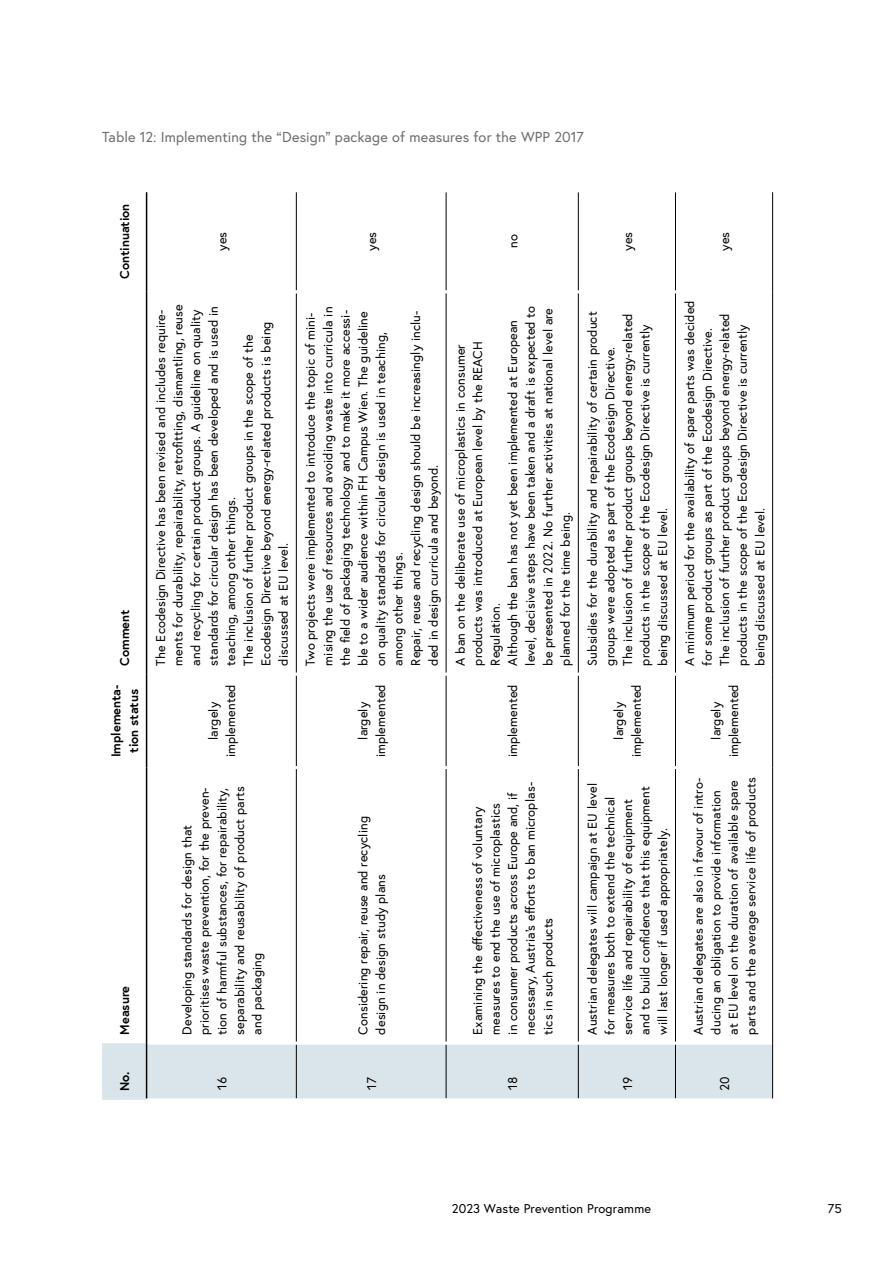
<style>
.page{position:relative;width:893px;height:1263px;background:#fff}
.page>*{position:absolute;margin:0;border:0;box-sizing:border-box;transform-origin:0 0}
.p_Tabellenbeschriftung{font:14.4px "Europa Austria";letter-spacing:.01em;color:#6d6e71}
.td_Tabellentext{font:12.75px/17.5px "Europa Austria";letter-spacing:.01em;color:#000}
.th_Tabellenkopf{font:700 12.75px/17.5px "Europa Austria";color:#000;text-align:center}
</style>
<div class="page">
<div style="left:102px;top:1043px;width:670px;height:57px;background:#dae5eb"></div>
<hr style="left:147px;top:1042px;width:149px;height:3px;background:#fff">
<hr style="left:296px;top:1045px;width:1px;height:53px;background:#000">
<hr style="left:296px;top:769px;width:1px;height:273px;background:#000">
<hr style="left:296px;top:1042px;width:150px;height:3px;background:#fff">
<hr style="left:296px;top:676px;width:1px;height:90px;background:#000">
<hr style="left:296px;top:293px;width:1px;height:380px;background:#000">
<hr style="left:296px;top:192px;width:1px;height:98px;background:#000">
<hr style="left:446px;top:1045px;width:1px;height:53px;background:#000">
<hr style="left:446px;top:769px;width:1px;height:273px;background:#000">
<hr style="left:446px;top:1042px;width:132px;height:3px;background:#fff">
<hr style="left:446px;top:676px;width:1px;height:90px;background:#000">
<hr style="left:446px;top:293px;width:1px;height:380px;background:#000">
<hr style="left:446px;top:192px;width:1px;height:98px;background:#000">
<hr style="left:578px;top:1045px;width:1px;height:53px;background:#000">
<hr style="left:578px;top:769px;width:1px;height:273px;background:#000">
<hr style="left:578px;top:1042px;width:97px;height:3px;background:#fff">
<hr style="left:578px;top:676px;width:1px;height:90px;background:#000">
<hr style="left:578px;top:293px;width:1px;height:380px;background:#000">
<hr style="left:578px;top:192px;width:1px;height:98px;background:#000">
<hr style="left:675px;top:1045px;width:1px;height:53px;background:#000">
<hr style="left:675px;top:769px;width:1px;height:273px;background:#000">
<hr style="left:675px;top:1042px;width:97px;height:3px;background:#fff">
<hr style="left:675px;top:676px;width:1px;height:90px;background:#000">
<hr style="left:675px;top:293px;width:1px;height:380px;background:#000">
<hr style="left:675px;top:192px;width:1px;height:98px;background:#000">
<hr style="left:146px;top:1098px;width:150px;height:3px;background:#fff">
<hr style="left:296px;top:1098px;width:150px;height:3px;background:#fff">
<hr style="left:446px;top:1098px;width:132px;height:3px;background:#fff">
<hr style="left:578px;top:1098px;width:97px;height:3px;background:#fff">
<hr style="left:675px;top:1098px;width:98px;height:3px;background:#fff">
<hr style="left:772px;top:1043px;width:1px;height:55px;background:#000">
<hr style="left:772px;top:767px;width:1px;height:276px;background:#000">
<hr style="left:772px;top:674px;width:1px;height:93px;background:#000">
<hr style="left:772px;top:292px;width:1px;height:382px;background:#000">
<hr style="left:772px;top:192px;width:1px;height:100px;background:#000">
<hr style="left:146px;top:1043px;width:1px;height:55px;background:#000">
<hr style="left:146px;top:767px;width:1px;height:276px;background:#000">
<hr style="left:146px;top:674px;width:1px;height:93px;background:#000">
<hr style="left:146px;top:292px;width:1px;height:382px;background:#000">
<hr style="left:146px;top:192px;width:1px;height:100px;background:#000">
<p class="p_Tabellenbeschriftung" style="left:102px;top:128px;width:480px">Table 12: Implementing the “Design” package of measures for the WPP 2017</p>
<p class="th_Tabellenkopf" style="left:116px;top:279px;width:77px;rotate:-90deg">Continuation</p>
<p class="th_Tabellenkopf" style="left:116px;top:666px;width:58px;rotate:-90deg">Comment</p>
<p class="th_Tabellenkopf" style="left:107px;top:757px;width:74px;rotate:-90deg">Implementa&shy;tion status</p>
<p class="th_Tabellenkopf" style="left:116px;top:1035px;width:50px;rotate:-90deg">Measure</p>
<p class="th_Tabellenkopf" style="left:116px;top:1091px;width:21px;rotate:-90deg">No.</p>
<p class="td_Tabellentext" style="left:213px;top:251px;width:20px;rotate:-90deg">yes</p>
<p class="td_Tabellentext" style="left:363px;top:251px;width:20px;rotate:-90deg">yes</p>
<p class="td_Tabellentext" style="left:504px;top:248px;width:15px;rotate:-90deg">no</p>
<p class="td_Tabellentext" style="left:619px;top:251px;width:20px;rotate:-90deg">yes</p>
<p class="td_Tabellentext" style="left:716px;top:251px;width:20px;rotate:-90deg">yes</p>
<p class="td_Tabellentext" style="left:152px;top:666px;width:363px;rotate:-90deg">The Ecodesign Directive has been revised and includes require&shy;ments for durability, repairability, retrofitting, dismantling, reuse and recycling for certain product groups. A guideline on quality standards for circular design has been developed and is used in teaching, among other things.</p>
<p class="td_Tabellentext" style="left:239px;top:666px;width:346px;rotate:-90deg">The inclusion of further product groups in the scope of the<br>Ecodesign Directive beyond energy-related products is being discussed at EU level.</p>
<p class="td_Tabellentext" style="left:204px;top:757px;width:74px;text-align:center;rotate:-90deg">largely implemented</p>
<p class="td_Tabellentext" style="left:178px;top:1035px;width:250px;rotate:-90deg">Developing standards for design that prioritises waste prevention, for the preven&shy;tion of harmful substances, for repairability, separability and reusability of product parts and packaging</p>
<p class="td_Tabellentext" style="left:213px;top:1091px;width:16px;rotate:-90deg">16</p>
<p class="td_Tabellentext" style="left:301px;top:666px;width:360px;rotate:-90deg">Two projects were implemented to introduce the topic of mini&shy;mising the use of resources and avoiding waste into curricula in the field of packaging technology and to make it more accessi&shy;ble to a wider audience within FH Campus Wien. The guideline on quality standards for circular design is used in teaching, among other things.</p>
<p class="td_Tabellentext" style="left:407px;top:666px;width:356px;rotate:-90deg">Repair, reuse and recycling design should be increasingly inclu&shy;ded in design curricula and beyond.</p>
<p class="td_Tabellentext" style="left:354px;top:757px;width:74px;text-align:center;rotate:-90deg">largely implemented</p>
<p class="td_Tabellentext" style="left:354px;top:1035px;width:220px;rotate:-90deg">Considering repair, reuse and recycling design in design study plans</p>
<p class="td_Tabellentext" style="left:504px;top:666px;width:361px;rotate:-90deg">Although the ban has not yet been implemented at European level, decisive steps have been taken and a draft is expected to be presented in 2022. No further activities at national level are planned for the time being.</p>
<p class="td_Tabellentext" style="left:451px;top:666px;width:326px;rotate:-90deg">A ban on the deliberate use of microplastics in consumer products was introduced at European level by the REACH<br>Regulation.</p>
<p class="td_Tabellentext" style="left:504px;top:757px;width:74px;rotate:-90deg">implemented</p>
<p class="td_Tabellentext" style="left:469px;top:1035px;width:254px;rotate:-90deg">Examining the effectiveness of voluntary measures to end the use of microplastics<br>in consumer products across Europe and, if necessary, Austria’s efforts to ban microplas&shy;tics in such products</p>
<p class="td_Tabellentext" style="left:583px;top:666px;width:356px;rotate:-90deg">Subsidies for the durability and repairability of certain product groups were adopted as part of the Ecodesign Directive.</p>
<p class="td_Tabellentext" style="left:619px;top:666px;width:354px;rotate:-90deg">The inclusion of further product groups beyond energy-related products in the scope of the Ecodesign Directive is currently being discussed at EU level.</p>
<p class="td_Tabellentext" style="left:610px;top:757px;width:74px;text-align:center;rotate:-90deg">largely implemented</p>
<p class="td_Tabellentext" style="left:583px;top:1035px;width:253px;rotate:-90deg">Austrian delegates will campaign at EU level for measures both to extend the technical service life and repairability of equipment and to build confidence that this equipment will last longer if used appropriately.</p>
<p class="td_Tabellentext" style="left:681px;top:666px;width:367px;rotate:-90deg">A minimum period for the availability of spare parts was decided for some product groups as part of the Ecodesign Directive.</p>
<p class="td_Tabellentext" style="left:716px;top:666px;width:354px;rotate:-90deg">The inclusion of further product groups beyond energy-related products in the scope of the Ecodesign Directive is currently being discussed at EU level.</p>
<p class="td_Tabellentext" style="left:707px;top:757px;width:74px;text-align:center;rotate:-90deg">largely implemented</p>
<p class="td_Tabellentext" style="left:689px;top:1035px;width:259px;rotate:-90deg">Austrian delegates are also in favour of intro&shy;ducing an obligation to provide information at EU level on the duration of available spare parts and the average service life of products</p>
<p class="td_Tabellentext" style="left:363px;top:1091px;width:16px;rotate:-90deg">17</p>
<p class="td_Tabellentext" style="left:504px;top:1091px;width:16px;rotate:-90deg">18</p>
<p class="td_Tabellentext" style="left:618px;top:1091px;width:16px;rotate:-90deg">19</p>
<p class="td_Tabellentext" style="left:716px;top:1091px;width:16px;rotate:-90deg">20</p>
<p class="td_Tabellentext" style="left:452px;top:1199px;width:201px">2023 Waste Prevention Programme</p>
<p class="td_Tabellentext" style="left:828px;top:1199px;width:15px">75</p>
</div>
